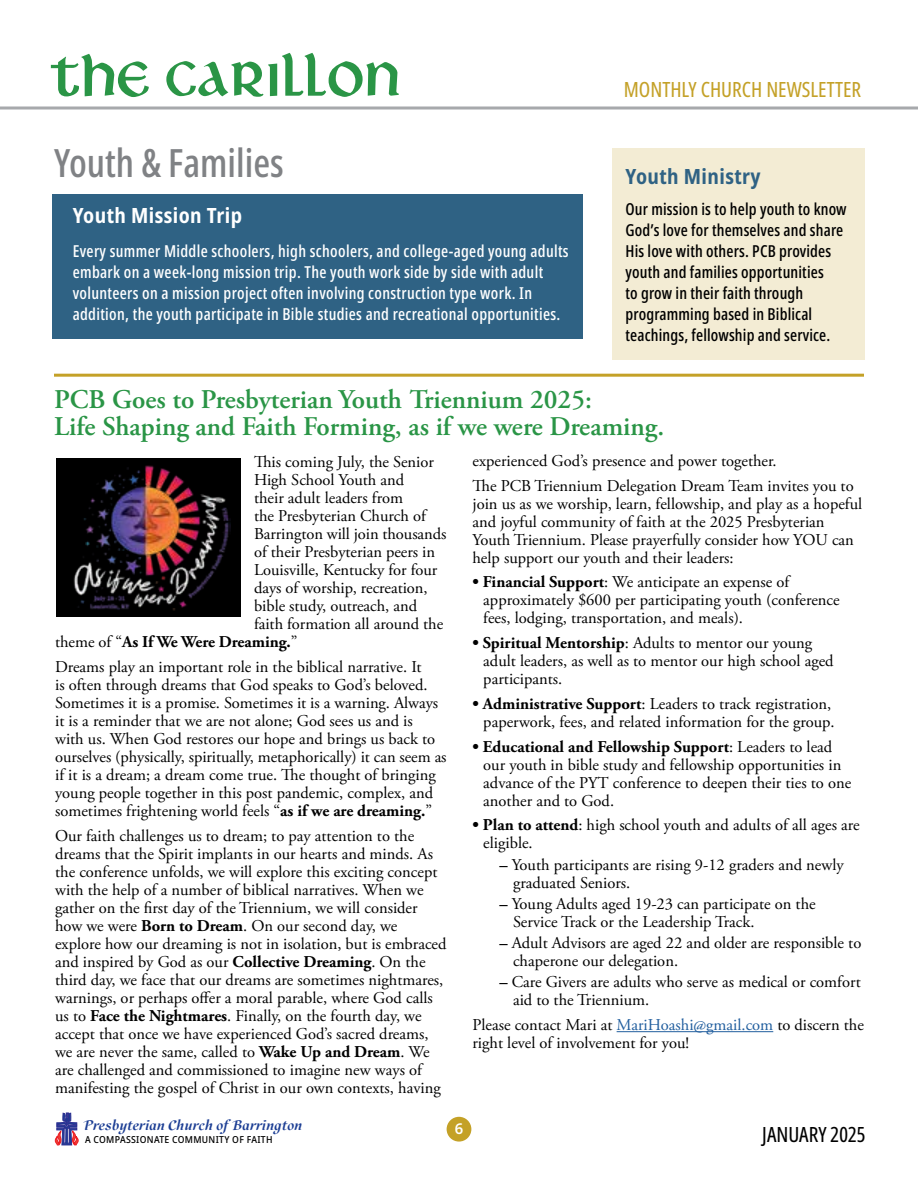
<style>
.page{position:relative;width:918px;height:1188px;background:#fff}
.page>*{position:absolute;margin:0;border:0;box-sizing:border-box;transform-origin:0 0}
.t1{font:50.55px "Libra MN";color:#2a9546}
.t2{font:500 extra-condensed 39px "Noto Sans";color:#808285}
.t3{font:600 27px/27px "Adobe Garamond Pro";color:#2a9546}
.t4{font:extra-condensed 21px "Noto Sans";color:#c4a128}
.t5{font:700 condensed 21px "Noto Sans";letter-spacing:.02em;color:#fff}
.t6{font:700 condensed 21px "Noto Sans";letter-spacing:.02em;color:#2f6284}
.t7{font:extra-condensed 21px "Noto Sans";color:#000}
.t8{font:16.5px/18px "Adobe Garamond Pro";color:#000}
.t9{font:500 extra-condensed 16.5px/21px "Noto Sans";letter-spacing:.02em;color:#fff}
.t10{font:500 extra-condensed 16.5px/21px "Noto Sans";letter-spacing:.01em;color:#000}
.t11{font:700 16.5px "Adobe Garamond Pro";color:#000}
.t12{font:italic 700 15.15px "Scrivano";color:#1c3e94}
.t13{font:600 14.85px "Noto Sans";color:#fff}
.t14{font:500 semi-condensed 9.6px "Noto Sans";letter-spacing:.03em;color:#000}
.s1{color:#c4a127}
.s2{font-weight:400}
.s3{font-weight:700}
.s4{color:#215e9e}
</style>
<div class="page">
<svg style="left:55px;top:1113px;width:23px;height:32px"></svg>
<div style="left:447px;top:1117px;width:24px;height:25px;background:#c4a127;border-radius:50%"></div>
<svg style="left:0;top:106px;width:918px;height:4px;background:#bcbec0"></svg>
<div style="left:52px;top:194px;width:531px;height:48px;background:#2f6284"></div>
<div style="left:52px;top:233px;width:531px;height:106px;background:#2f6284"></div>
<hr style="left:54px;top:374px;width:810px;height:3px;background:#c4a127">
<div style="left:612px;top:148px;width:252px;height:56px;background:#f3ecd4"></div>
<div style="left:612px;top:184px;width:252px;height:175px;background:#f3ecd4"></div>
<div style="left:56px;top:458px;width:185px;height:159px;background:#000"></div>
<img style="left:73px;top:465px;width:157px;height:146px">
<hr style="left:617px;top:1031px;width:156px;height:1px;background:#215e9e">
<h1 class="t1" style="left:50px;top:44px;width:353px">The Carillon</h1>
<h2 class="t2" style="left:54px;top:136px;width:231px">Youth &amp; Families</h2>
<p class="t5" style="left:73px;top:200px;width:171px">Youth Mission Trip</p>
<p class="t9" style="left:73px;top:241px;width:497px">Every summer Middle schoolers, high schoolers, and college-aged young adults embark on a week-long mission trip. The youth work side by side with adult volunteers on a mission project often involving construction type work. In addition, the youth participate in Bible studies and recreational opportunities.</p>
<p class="t4" style="left:624px;top:75px;width:239px">MONTHLY <span class="s1">CHURCH</span> NEWSLETTER</p>
<p class="t6" style="left:626px;top:161px;width:137px">Youth Ministry</p>
<p class="t10" style="left:626px;top:199px;width:223px">Our mission is to help youth to know God’s love for themselves and share His love with others. PCB provides youth and families opportunities<br>to grow in their faith through programming based in Biblical teachings, fellowship and service.</p>
<h3 class="t3" style="left:54px;top:387px;width:612px">PCB Goes to Presbyterian Youth Triennium 2025:<br>Life Shaping and Faith Forming, as if we were Dreaming.</h3>
<p class="t8" style="left:254px;top:453px;width:181px">This coming July, the Senior</p>
<p class="t8" style="left:254px;top:471px;width:152px">High School Youth and</p>
<p class="t8" style="left:254px;top:489px;width:151px">their adult leaders from</p>
<p class="t8" style="left:254px;top:507px;width:173px">the Presbyterian Church of</p>
<p class="t8" style="left:254px;top:525px;width:194px">Barrington will join thousands</p>
<p class="t8" style="left:254px;top:543px;width:183px">of their Presbyterian peers in</p>
<p class="t8" style="left:254px;top:561px;width:185px">Louisville, Kentucky for four</p>
<p class="t8" style="left:254px;top:579px;width:175px">days of worship, recreation,</p>
<p class="t8" style="left:254px;top:597px;width:165px">bible study, outreach, and</p>
<p class="t8" style="left:254px;top:615px;width:191px">faith formation all around the</p>
<p class="t11" style="left:55px;top:632px;width:244px"><span class="s2">theme of “</span>As If We Were Dreaming.<span class="s2">”</span></p>
<p class="t8" style="left:55px;top:658px;width:393px">Dreams play an important role in the biblical narrative. It<br>is often through dreams that God speaks to God’s beloved.<br>Sometimes it is a promise. Sometimes it is a warning. Always it is a reminder that we are not alone; God sees us and is<br>with us. When God restores our hope and brings us back to ourselves (physically, spiritually, metaphorically) it can seem as if it is a dream; a dream come true. The thought of bringing young people together in this post pandemic, complex, and sometimes frightening world feels “<span class="s3">as if we are dreaming.</span>”</p>
<p class="t8" style="left:55px;top:827px;width:393px">Our faith challenges us to dream; to pay attention to the dreams that the Spirit implants in our hearts and minds. As the conference unfolds, we will explore this exciting concept with the help of a number of biblical narratives. When we gather on the first day of the Triennium, we will consider how we were <span class="s3">Born to Dream</span>. On our second day, we explore how our dreaming is not in isolation, but is embraced and inspired by God as our <span class="s3">Collective Dreaming</span>. On the third day, we face that our dreams are sometimes nightmares, warnings, or perhaps offer a moral parable, where God calls us to <span class="s3">Face the Nightmares</span>. Finally, on the fourth day, we accept that once we have experienced God’s sacred dreams, we are never the same, called to <span class="s3">Wake Up and Dream</span>. We are challenged and commissioned to imagine new ways of manifesting the gospel of Christ in our own contexts, having</p>
<p class="t12" style="left:84px;top:1116px;width:220px">Presbyterian Church of Barrington</p>
<p class="t14" style="left:85px;top:1133px;width:189px">A COMPASSIONATE COMMUNITY OF FAITH</p>
<p class="t13" style="left:455px;top:1118px;width:10px">6</p>
<p class="t8" style="left:472px;top:449px;width:383px;line-height:24.8px">experienced God’s presence and power together.<br>The PCB Triennium Delegation Dream Team invites you to</p>
<p class="t8" style="left:472px;top:495px;width:391px">join us as we worship, learn, fellowship, and play as a hopeful and joyful community of faith at the 2025 Presbyterian Youth Triennium. Please prayerfully consider how YOU can help support our youth and their leaders:</p>
<p class="t8" style="left:483px;top:574px;width:358px;text-indent:-11px"><span class="s3">• Financial Support</span>: We anticipate an expense of approximately $600 per participating youth (conference fees, lodging, transportation, and meals).</p>
<p class="t8" style="left:483px;top:634px;width:352px;text-indent:-11px"><span class="s3">• Spiritual Mentorship</span>: Adults to mentor our young adult leaders, as well as to mentor our high school aged participants.</p>
<p class="t8" style="left:472px;top:695px;width:364px;text-align:right"><span class="s3">• Administrative Support</span>: Leaders to track registration, paperwork, fees, and related information for the group.</p>
<p class="t8" style="left:483px;top:738px;width:369px;text-indent:-11px"><span class="s3">• Educational and Fellowship Support</span>: Leaders to lead our youth in bible study and fellowship opportunities in advance of the PYT conference to deepen their ties to one another and to God.</p>
<p class="t8" style="left:483px;top:817px;width:378px;text-indent:-11px"><span class="s3">• Plan to attend</span>: high school youth and adults of all ages are eligible.</p>
<p class="t8" style="left:513px;top:856px;width:332px;text-indent:-13px"><span class="s3">–</span> Youth participants are rising 9-12 graders and newly graduated Seniors.</p>
<p class="t8" style="left:513px;top:895px;width:304px;text-indent:-13px"><span class="s3">–</span> Young Adults aged 19-23 can participate on the<br>Service Track or the Leadership Track.</p>
<p class="t8" style="left:513px;top:934px;width:350px;text-indent:-13px"><span class="s3">–</span> Adult Advisors are aged 22 and older are responsible to chaperone our delegation.</p>
<p class="t8" style="left:513px;top:974px;width:349px;text-indent:-13px"><span class="s3">–</span> Care Givers are adults who serve as medical or comfort aid to the Triennium.</p>
<p class="t8" style="left:472px;top:1016px;width:393px">Please contact Mari at <span class="s4">MariHoashi@gmail.com</span> to discern the right level of involvement for you!</p>
<p class="t7" style="left:762px;top:1120px;width:105px">JANUARY 2025</p>
</div>
